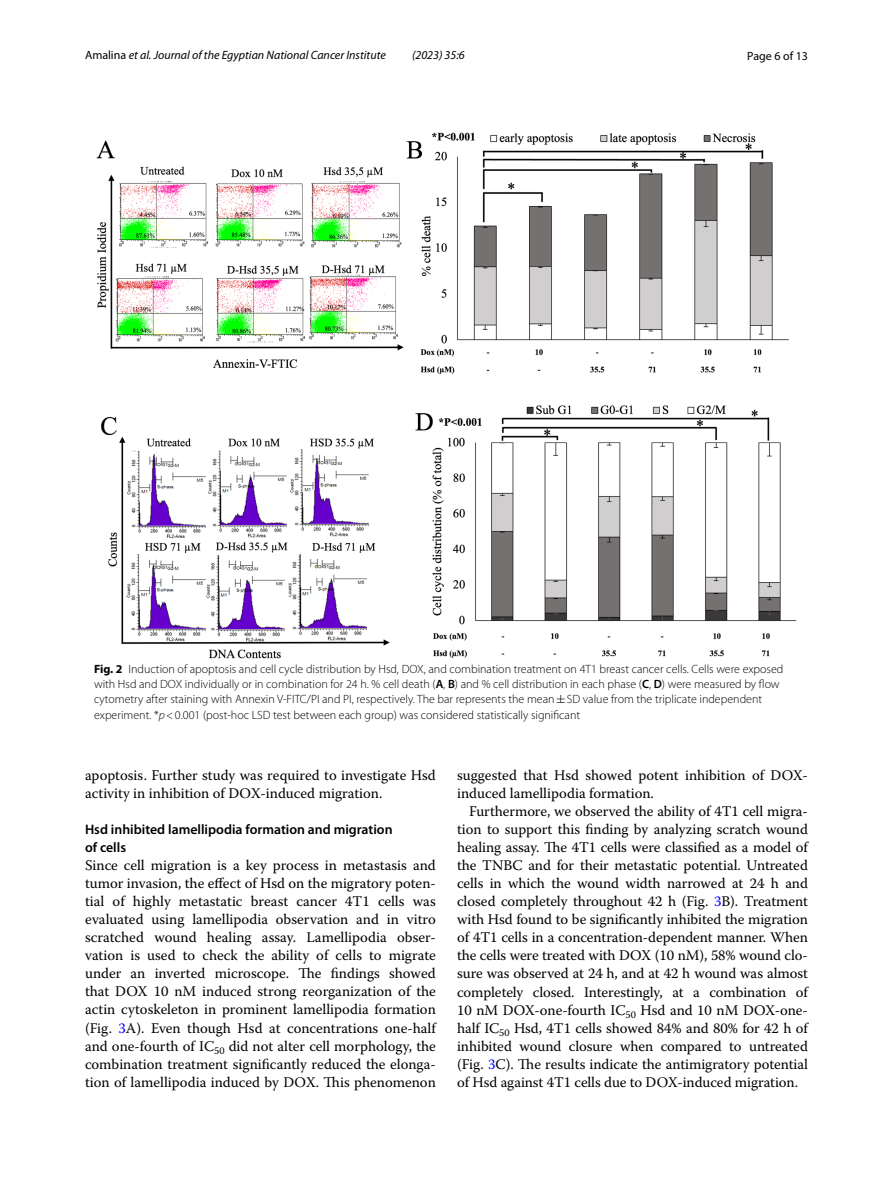
<style>
.page{position:relative;width:893px;height:1187px;background:#fff}
.page>*{position:absolute;margin:0;border:0;box-sizing:border-box;transform-origin:0 0}
.t1{font:14.7px/18px "Warnock Pro";color:#000}
.t2{font:600 13.8px/18px "Myriad Pro";color:#000}
.t3{font:300 12px/15px "Myriad Pro";color:#000}
.t4{font:italic 12px "Myriad Pro";color:#000}
.t5{font:12px "Myriad Pro";color:#000}
.s1{font-style:normal}
.s2{font-weight:700}
.s3{font-weight:600}
.s4{font-family:"MTSY";font-weight:400}
.s5{font-style:italic}
.s6{color:#00f}
</style>
<div class="page">
<img style="left:96px;top:133px;width:701px;height:525px">
<p class="t4" style="left:85px;top:48px;width:302px"><span class="s1">Amalina</span> et al. Journal of the Egyptian National Cancer Institute</p>
<p class="t4" style="left:412px;top:48px;width:54px">(2023) 35:6</p>
<p class="t5" style="left:747px;top:48px;width:62px">Page 6 of 13</p>
<p class="t3" style="left:94px;top:662px;width:691px"><span class="s2">Fig. 2</span> Induction of apoptosis and cell cycle distribution by Hsd, DOX, and combination treatment on 4T1 breast cancer cells. Cells were exposed with Hsd and DOX individually or in combination for 24 h. % cell death (<span class="s3">A</span>, <span class="s3">B</span>) and % cell distribution in each phase (<span class="s3">C</span>, <span class="s3">D</span>) were measured by flow cytometry after staining with Annexin V-FITC/PI and PI, respectively. The bar represents the mean<span class="s4">±</span>SD value from the triplicate independent experiment. *<span class="s5">p</span>&lt;0.001 (post-hoc LSD test between each group) was considered statistically significant</p>
<p class="t1" style="left:85px;top:766px;width:352px">apoptosis. Further study was required to investigate Hsd activity in inhibition of DOX-induced migration.</p>
<p class="t2" style="left:85px;top:820px;width:309px">Hsd inhibited lamellipodia formation and migration of cells</p>
<p class="t1" style="left:85px;top:856px;width:352px;text-align:justify">Since cell migration is a key process in metastasis and tumor invasion, the effect of Hsd on the migratory poten&shy;tial of highly metastatic breast cancer 4T1 cells was evaluated using lamellipodia observation and in vitro scratched wound healing assay. Lamellipodia obser&shy;vation is used to check the ability of cells to migrate under an inverted microscope. The findings showed that DOX 10 nM induced strong reorganization of the actin cytoskeleton in prominent lamellipodia formation (Fig. <span class="s6">3</span>A). Even though Hsd at concentrations one-half and one-fourth of IC<sub>50</sub> did not alter cell morphology, the combination treatment significantly reduced the elonga&shy;tion of lamellipodia induced by DOX. This phenomenon</p>
<p class="t1" style="left:457px;top:766px;width:352px">suggested that Hsd showed potent inhibition of DOX&shy;induced lamellipodia formation.</p>
<p class="t1" style="left:457px;top:802px;width:352px;text-align:justify;text-indent:12px">Furthermore, we observed the ability of 4T1 cell migra&shy;tion to support this finding by analyzing scratch wound healing assay. The 4T1 cells were classified as a model of the TNBC and for their metastatic potential. Untreated cells in which the wound width narrowed at 24 h and closed completely throughout 42 h (Fig. <span class="s6">3</span>B). Treatment with Hsd found to be significantly inhibited the migration of 4T1 cells in a concentration-dependent manner. When the cells were treated with DOX (10 nM), 58% wound clo&shy;sure was observed at 24 h, and at 42 h wound was almost completely closed. Interestingly, at a combination of 10 nM DOX-one-fourth IC<sub>50</sub> Hsd and 10 nM DOX-one&shy;half IC<sub>50</sub> Hsd, 4T1 cells showed 84% and 80% for 42 h of inhibited wound closure when compared to untreated (Fig. <span class="s6">3</span>C). The results indicate the antimigratory potential of Hsd against 4T1 cells due to DOX-induced migration.</p>
</div>
